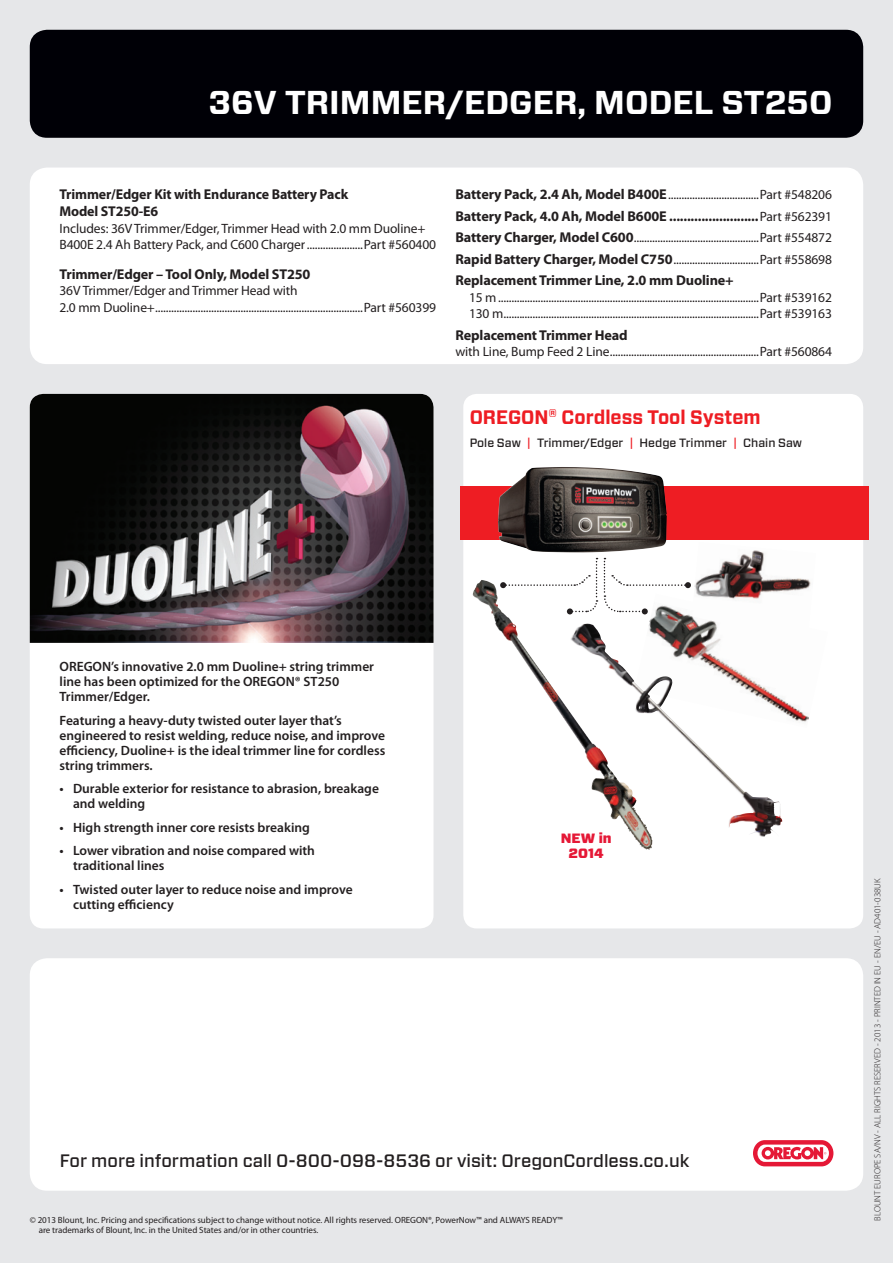
<style>
.page{position:relative;width:893px;height:1263px;background:#e6e7e9}
.page>*{position:absolute;margin:0;border:0;box-sizing:border-box;transform-origin:0 0}
.t1{font:700 33px "Vitesse Sans";color:#fff}
.t2{font:700 19.5px "Forza";color:#ee1d23;scale:.95 1}
.t3{font:500 18px "Vitesse Sans";color:#231f20}
.t4{font:700 14.25px/17.1px "Myriad Pro";letter-spacing:-.01em;color:#231f20}
.t5{font:13.5px/16.2px "Myriad Pro";letter-spacing:-.01em;color:#231f20}
.Answer{font:600 13.5px/15px "Myriad Pro";color:#231f20}
.t6{font:900 13.5px/15px "Forza";color:#e51836;text-align:center}
.t7{font:500 12px "Forza";color:#231f20}
.t8{font:9px/10.5px "Myriad Pro";letter-spacing:-.005em;color:#231f20}
.t9{font:300 9px "Myriad Pro";color:#231f20}
.s1{font-weight:700;font-size:14.25px}
.s2{font-weight:400;font-size:13.5px}
.s3{color:#ee1d23}
</style>
<div class="page">
<div style="left:30px;top:958px;width:833px;height:233px;background:#fff;border-radius:17px"></div>
<div style="left:30px;top:168px;width:833px;height:196px;background:#fff;border-radius:17px"></div>
<div style="left:30px;top:30px;width:833px;height:108px;background:#000006;border-radius:17px"></div>
<div style="left:30px;top:394px;width:403px;height:534px;background:#fff;border-radius:14px"></div>
<div style="left:463px;top:394px;width:400px;height:534px;background:#fff;border-radius:13px"></div>
<div style="left:753px;top:1140px;width:80px;height:26px;background:#e51836;border-radius:12px"></div>
<svg style="left:757px;top:1144px;width:72px;height:18px"></svg>
<img style="left:30px;top:394px;width:403px;height:249px">
<div style="left:461px;top:486px;width:408px;height:54px;background:#ee1d23"></div>
<img style="left:694px;top:550px;width:117px;height:44px">
<img style="left:473px;top:581px;width:117px;height:147px">
<img style="left:643px;top:594px;width:166px;height:128px">
<img style="left:498px;top:467px;width:169px;height:85px">
<svg style="left:500px;top:558px;width:191px;height:56px"></svg>
<img style="left:570px;top:624px;width:201px;height:213px">
<p class="t1" style="left:209px;top:80px;width:625px">36V TRIMMER/EDGER, MODEL ST250</p>
<p class="t4" style="left:60px;top:186px;width:290px">Trimmer/Edger Kit with Endurance Battery Pack<br>Model ST250-E6</p>
<p class="t5" style="left:60px;top:220px;width:378px">Includes: 36V Trimmer/Edger, Trimmer Head with 2.0 mm Duoline+<br>B400E 2.4 Ah Battery Pack, and C600 Charger.....................Part #560400</p>
<p class="t4" style="left:60px;top:265px;width:253px">Trimmer/Edger – Tool Only, Model ST250</p>
<p class="t5" style="left:60px;top:282px;width:378px;line-height:17.1px">36V Trimmer/Edger and Trimmer Head with<br>2.0 mm Duoline+..............................................................................Part #560399</p>
<p class="t5" style="left:455px;top:187px;width:378px"><span class="s1">Battery Pack, 2.4 Ah, Model B400E</span>..................................Part #548206</p>
<p class="t4" style="left:455px;top:207px;width:378px">Battery Pack, 4.0 Ah, Model B600E .........................<span class="s2">Part #562391</span></p>
<p class="t5" style="left:455px;top:230px;width:378px"><span class="s1">Battery Charger, Model C600</span>...............................................Part #554872</p>
<p class="t5" style="left:455px;top:251px;width:378px"><span class="s1">Rapid Battery Charger, Model C750</span>................................Part #558698</p>
<p class="t4" style="left:455px;top:272px;width:280px">Replacement Trimmer Line, 2.0 mm Duoline+</p>
<p class="t5" style="left:469px;top:290px;width:365px">15 m..................................................................................................Part #539162</p>
<p class="t5" style="left:469px;top:306px;width:365px">130 m................................................................................................Part #539163</p>
<p class="t4" style="left:455px;top:327px;width:174px">Replacement Trimmer Head</p>
<p class="t5" style="left:455px;top:344px;width:378px">with Line, Bump Feed 2 Line........................................................Part #560864</p>
<p class="t2" style="left:470px;top:404px;width:308px">OREGON<sup>®</sup> Cordless Tool System</p>
<p class="t7" style="left:470px;top:435px;width:334px">Pole Saw <span class="s3">|</span> Trimmer/Edger <span class="s3">|</span> Hedge Trimmer <span class="s3">|</span> Chain Saw</p>
<p class="Answer" style="left:60px;top:659px;width:316px">OREGON’s innovative 2.0 mm Duoline+ string trimmer line has been optimized for the OREGON® ST250<br>Trimmer/Edger.</p>
<p class="Answer" style="left:60px;top:713px;width:327px">Featuring a heavy-duty twisted outer layer that’s engineered to resist welding, reduce noise, and improve efficiency, Duoline+ is the ideal trimmer line for cordless string trimmers.</p>
<p class="Answer" style="left:73px;top:781px;width:307px;text-indent:-14px">• Durable exterior for resistance to abrasion, breakage and welding</p>
<p class="Answer" style="left:60px;top:820px;width:252px">• High strength inner core resists breaking</p>
<p class="Answer" style="left:73px;top:843px;width:243px;text-indent:-14px">• Lower vibration and noise compared with traditional lines</p>
<p class="Answer" style="left:73px;top:882px;width:281px;text-indent:-14px">• Twisted outer layer to reduce noise and improve cutting efficiency</p>
<p class="t9" style="left:872px;top:1220px;width:344px;rotate:-90deg">BLOUNT EUROPE SA/NV - ALL RIGHTS RESERVED - 2013 - PRINTED IN EU - EN/EU - AD401-038UK</p>
<p class="t6" style="left:561px;top:831px;width:53px">NEW in<br>2014</p>
<p class="t3" style="left:60px;top:1148px;width:631px">For more information call 0-800-098-8536 or visit: OregonCordless.co.uk</p>
<p class="t8" style="left:39px;top:1214px;width:525px;text-indent:-9px">© 2013 Blount, Inc. Pricing and specifications subject to change without notice. All rights reserved. OREGON®, PowerNow™ and ALWAYS READY™ are trademarks of Blount, Inc. in the United States and/or in other countries.</p>
</div>
